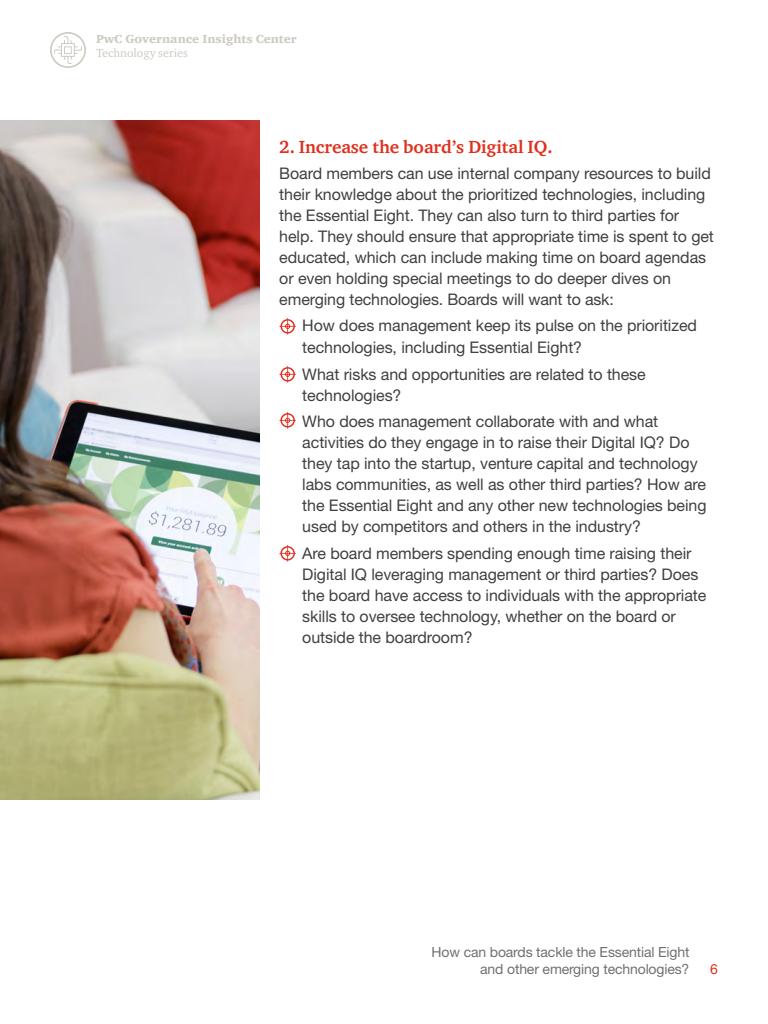
<style>
.page{position:relative;width:768px;height:1024px;background:#fff}
.page>*{position:absolute;margin:0;border:0;box-sizing:border-box;transform-origin:0 0}
.t1{font:700 18px "ITC Charter Com";letter-spacing:-.005em;color:#e0301e}
.t2{font:16px/21px "Helvetica Neue LT Std";letter-spacing:-.005em;color:#404041}
.t3{font:14px/16.8px "Helvetica Neue LT Std";letter-spacing:-.01em;color:#707070;text-align:right}
.t4{font:14px "Helvetica Neue LT Std";color:#e0301e}
.t5{font:900 12px "ITC Charter Com";color:#cecbc3}
.t6{font:12px "ITC Charter Com";color:#cecbc3}
</style>
<div class="page">
<svg style="left:50px;top:32px;width:36px;height:36px"></svg>
<img style="left:0;top:120px;width:259px;height:680px">
<svg style="left:279px;top:318px;width:17px;height:17px"></svg>
<svg style="left:279px;top:366px;width:17px;height:17px"></svg>
<svg style="left:279px;top:412px;width:17px;height:17px"></svg>
<svg style="left:279px;top:545px;width:17px;height:17px"></svg>
<p class="t5" style="left:96px;top:31px;width:202px">PwC Governance Insights Center</p>
<p class="t6" style="left:96px;top:46px;width:93px">Technology series</p>
<p class="t1" style="left:279px;top:136px;width:275px">2. Increase the board’s Digital IQ.</p>
<p class="t2" style="left:279px;top:162px;width:436px">Board members can use internal company resources to build their knowledge about the prioritized technologies, including the Essential Eight. They can also turn to third parties for help. They should ensure that appropriate time is spent to get educated, which can include making time on board agendas or even holding special meetings to do deeper dives on emerging technologies. Boards will want to ask:</p>
<p class="t2" style="left:302px;top:314px;width:396px;line-height:22px">How does management keep its pulse on the prioritized technologies, including Essential Eight?</p>
<p class="t2" style="left:302px;top:363px;width:345px">What risks and opportunities are related to these technologies?</p>
<p class="t2" style="left:302px;top:411px;width:406px">Who does management collaborate with and what activities do they engage in to raise their Digital IQ? Do they tap into the startup, venture capital and technology labs communities, as well as other third parties? How are the Essential Eight and any other new technologies being used by competitors and others in the industry?</p>
<p class="t2" style="left:302px;top:542px;width:406px">Are board members spending enough time raising their Digital IQ leveraging management or third parties? Does the board have access to individuals with the appropriate skills to oversee technology, whether on the board or outside the boardroom?</p>
<p class="t3" style="left:432px;top:943px;width:259px">How can boards tackle the Essential Eight and other emerging technologies?</p>
<p class="t4" style="left:710px;top:960px;width:9px">6</p>
</div>
